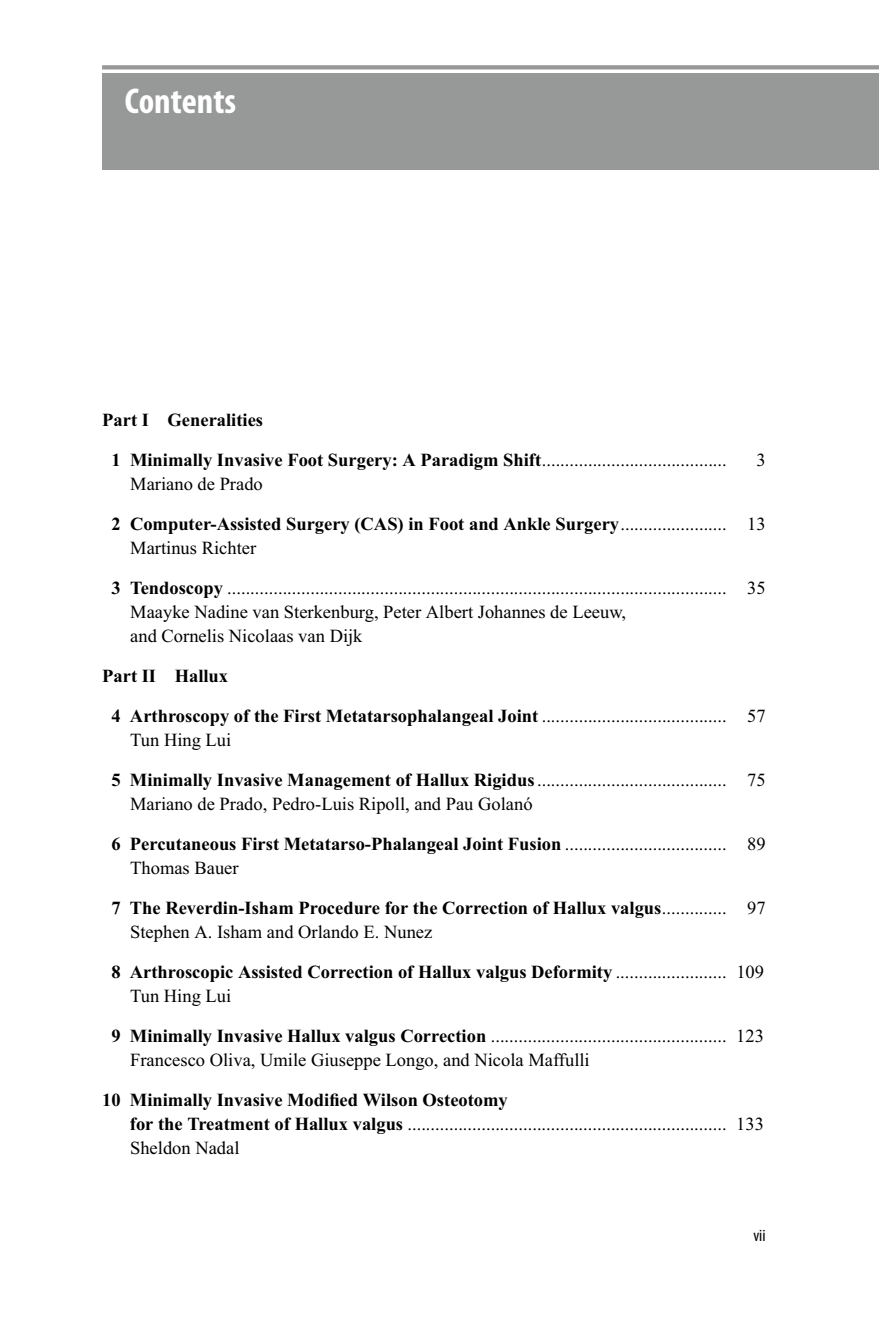
<style>
.page{position:relative;width:879px;height:1333px;background:#fff}
.page>*{position:absolute;margin:0;border:0;box-sizing:border-box;transform-origin:0 0}
.t1{font:700 condensed 36px "Myriad Pro";color:#fff}
.t2{font:18.4px/40px "Times New Roman";color:#000}
.t3{font:700 18.4px/40px "Times New Roman";color:#000}
.t4{font:condensed 17px "Myriad Pro";color:#000}
.s1{font-weight:400}
.s2{font-weight:700}
</style>
<div class="page">
<svg style="left:102px;top:65px;width:777px;height:4px;background:#9d9d9d"></svg>
<div style="left:102px;top:74px;width:777px;height:96px;background:#979898"></div>
<h1 class="t1" style="left:125px;top:82px;width:113px">Contents</h1>
<p class="t3" style="left:112px;top:399px;width:617px;text-indent:-9px">Part I Generalities<br>1 Minimally Invasive Foot Surgery: A Paradigm Shift<span class="s1">........................................</span></p>
<p class="t2" style="left:756px;top:439px;width:11px">3</p>
<p class="t3" style="left:111px;top:463px;width:656px;text-indent:19px"><span class="s1">Mariano de Prado<br></span>2 Computer-Assisted Surgery (CAS) in Foot and Ankle Surgery<span class="s1">....................... 13</span></p>
<p class="t2" style="left:111px;top:527px;width:656px;text-indent:19px">Martinus Richter<br><span class="s2">3 Tendoscopy</span> ............................................................................................................ 35</p>
<p class="t2" style="left:130px;top:599px;width:497px;line-height:24px">Maayke Nadine van Sterkenburg, Peter Albert Johannes de Leeuw, and Cornelis Nicolaas van Dijk</p>
<p class="t3" style="left:111px;top:655px;width:656px;text-indent:-9px">Part II Hallux<br>4 Arthroscopy of the First Metatarsophalangeal Joint <span class="s1">........................................ 57</span></p>
<p class="t2" style="left:111px;top:719px;width:656px;text-indent:19px">Tun Hing Lui<br><span class="s2">5 Minimally Invasive Management of Hallux Rigidus</span>......................................... 75</p>
<p class="t2" style="left:111px;top:783px;width:656px;text-indent:19px">Mariano de Prado, Pedro-Luis Ripoll, and Pau Golanó<br><span class="s2">6 Percutaneous First Metatarso-Phalangeal Joint Fusion</span> ................................... 89</p>
<p class="t3" style="left:111px;top:847px;width:656px;text-indent:19px"><span class="s1">Thomas Bauer<br></span>7 The Reverdin-Isham Procedure for the Correction of Hallux valgus<span class="s1">.............. 97</span></p>
<p class="t2" style="left:111px;top:911px;width:654px;text-indent:19px">Stephen A. Isham and Orlando E. Nunez<br><span class="s2">8 Arthroscopic Assisted Correction of Hallux valgus Deformity</span> ........................ 109</p>
<p class="t2" style="left:111px;top:975px;width:654px;text-indent:19px">Tun Hing Lui<br><span class="s2">9 Minimally Invasive Hallux valgus Correction</span> ................................................... 123</p>
<p class="t2" style="left:130px;top:1039px;width:461px">Francesco Oliva, Umile Giuseppe Longo, and Nicola Maffulli</p>
<p class="t2" style="left:130px;top:1087px;width:635px;line-height:24px;text-indent:-28px"><span class="s2">10 Minimally Invasive Modified Wilson Osteotomy<br>for the Treatment of Hallux valgus</span> ..................................................................... 133<br>Sheldon Nadal</p>
<p class="t4" style="left:753px;top:1225px;width:14px">vii</p>
</div>
